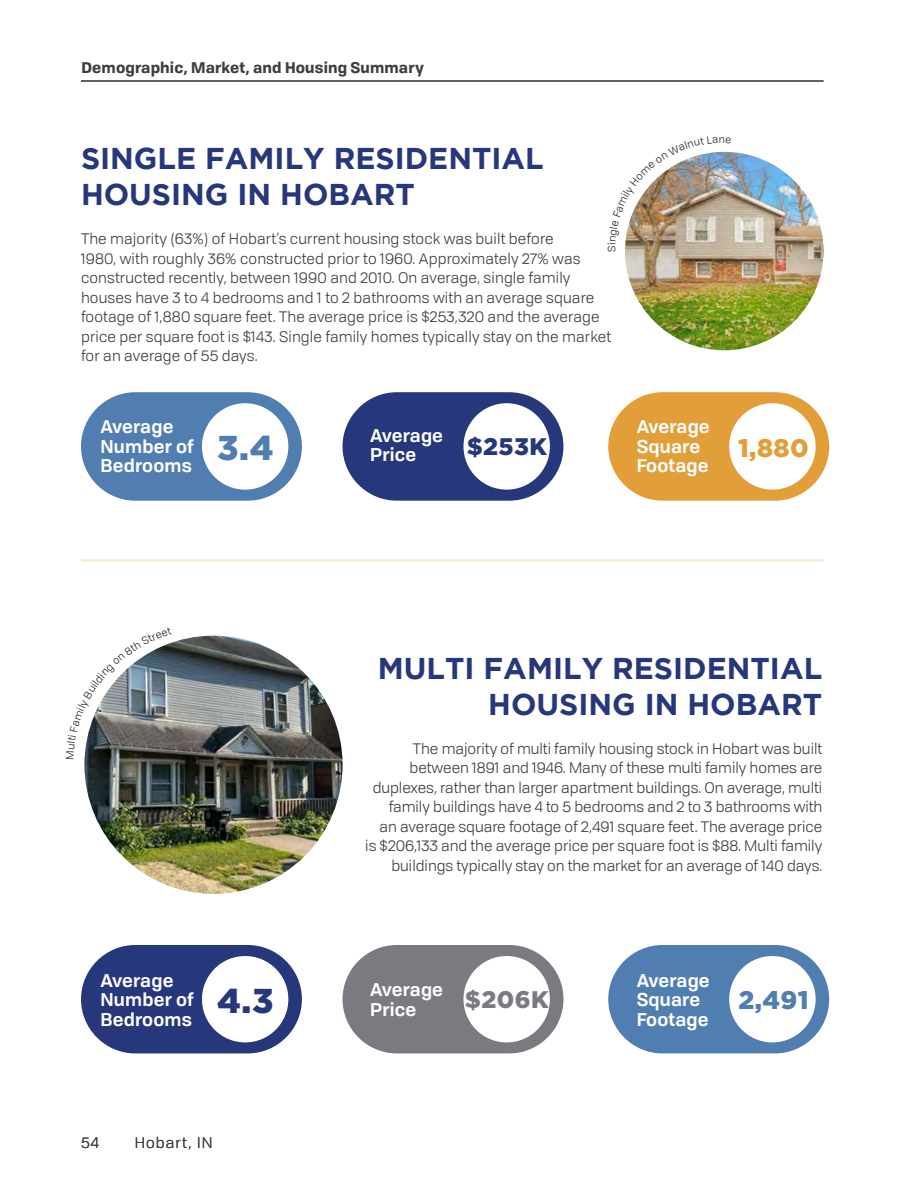
<style>
.page{position:relative;width:918px;height:1188px;background:#fff}
.page>*{position:absolute;margin:0;border:0;box-sizing:border-box;transform-origin:0 0}
.H1_1{font:900 34.5px "Gotham";color:#517eb1}
.H1_1-2{font:900 34.5px "Gotham";color:#26377b}
.t1{font:700 30px/36px "Gotham";color:#26377b}
.H1_1-3{font:900 25.5px "Gotham";color:#e19e39}
.H1_1-4{font:900 25.5px "Gotham";color:#517eb1}
.H1_1-5{font:900 24px "Gotham";color:#26377b}
.H1_1-6{font:900 24px "Gotham";color:#797b80}
.Body_Text_-_Main{font:600 18px/19.5px "Tofino";letter-spacing:.01em;color:#fff}
.Body_Text_-_Main-2{font:15px/19.5px "Tofino";color:#3e3e3f}
.Chapter_Title{font:700 15px "Tofino";letter-spacing:.01em;color:#3e3e3f}
.Body_Text_-_Main-3{font:15px "Tofino";letter-spacing:.075em;color:#3e3e3f}
</style>
<div class="page">
<img style="left:625px;top:152px;width:198px;height:198px;border-radius:99px">
<img style="left:84px;top:636px;width:259px;height:258px;border-radius:129px">
<div style="left:81px;top:392px;width:221px;height:109px;background:#517eb1;border-radius:54px"></div>
<div style="left:202px;top:403px;width:86px;height:87px;background:#fff;border-radius:50%"></div>
<div style="left:81px;top:945px;width:221px;height:108px;background:#26377b;border-radius:54px"></div>
<div style="left:202px;top:956px;width:86px;height:86px;background:#fff;border-radius:50%"></div>
<div style="left:608px;top:392px;width:221px;height:109px;background:#e19e39;border-radius:54px"></div>
<div style="left:729px;top:403px;width:87px;height:87px;background:#fff;border-radius:50%"></div>
<div style="left:608px;top:945px;width:221px;height:108px;background:#517eb1;border-radius:54px"></div>
<div style="left:729px;top:956px;width:87px;height:86px;background:#fff;border-radius:50%"></div>
<div style="left:343px;top:392px;width:220px;height:109px;background:#26377b;border-radius:54px"></div>
<div style="left:464px;top:403px;width:86px;height:87px;background:#fff;border-radius:50%"></div>
<div style="left:343px;top:945px;width:220px;height:108px;background:#797b80;border-radius:54px"></div>
<div style="left:464px;top:956px;width:86px;height:86px;background:#fff;border-radius:50%"></div>
<hr style="left:81px;top:559px;width:743px;height:3px;background:#f9edd8">
<hr style="left:81px;top:80px;width:743px;height:2px;background:#57585a">
<img style="left:625px;top:151px;width:106px;height:101px">
<svg style="left:84px;top:642px;width:88px;height:117px"></svg>
<p class="Chapter_Title" style="left:82px;top:55px;width:344px">Demographic, Market, and Housing Summary</p>
<h2 class="t1" style="left:81px;top:140px;width:464px">SINGLE FAMILY RESIDENTIAL<br>HOUSING IN HOBART</h2>
<p class="Body_Text_-_Main-2" style="left:81px;top:228px;width:532px">The majority (63%) of Hobart’s current housing stock was built before<br>1980, with roughly 36% constructed prior to 1960. Approximately 27% was constructed recently, between 1990 and 2010. On average, single family houses have 3 to 4 bedrooms and 1 to 2 bathrooms with an average square footage of 1,880 square feet. The average price is $253,320 and the average price per square foot is $143. Single family homes typically stay on the market for an average of 55 days.</p>
<p class="Body_Text_-_Main" style="left:100px;top:416px;width:95px">Average<br>Number of<br>Bedrooms</p>
<p class="H1_1" style="left:217px;top:428px;width:58px">3.4</p>
<p class="Body_Text_-_Main" style="left:370px;top:424px;width:75px">Average<br>Price</p>
<p class="H1_1-5" style="left:467px;top:433px;width:82px">$253K</p>
<p class="Body_Text_-_Main" style="left:637px;top:416px;width:75px">Average<br>Square<br>Footage</p>
<p class="H1_1-3" style="left:738px;top:433px;width:72px">1,880</p>
<p class="Body_Text_-_Main" style="left:100px;top:969px;width:95px">Average<br>Number of<br>Bedrooms</p>
<p class="H1_1-2" style="left:217px;top:981px;width:58px">4.3</p>
<p class="Body_Text_-_Main-2" style="left:81px;top:1132px;width:19px">54</p>
<p class="Body_Text_-_Main-3" style="left:135px;top:1132px;width:79px">Hobart, IN</p>
<h2 class="t1" style="left:378px;top:649px;width:446px;text-align:right">MULTI FAMILY RESIDENTIAL<br>HOUSING IN HOBART</h2>
<p class="Body_Text_-_Main-2" style="left:365px;top:738px;width:459px;text-align:right">The majority of multi family housing stock in Hobart was built between 1891 and 1946. Many of these multi family homes are duplexes, rather than larger apartment buildings. On average, multi family buildings have 4 to 5 bedrooms and 2 to 3 bathrooms with<br>an average square footage of 2,491 square feet. The average price is $206,133 and the average price per square foot is $88. Multi family buildings typically stay on the market for an average of 140 days.</p>
<p class="Body_Text_-_Main" style="left:370px;top:979px;width:75px">Average<br>Price</p>
<p class="H1_1-6" style="left:465px;top:986px;width:85px">$206K</p>
<p class="Body_Text_-_Main" style="left:637px;top:969px;width:75px">Average<br>Square<br>Footage</p>
<p class="H1_1-4" style="left:738px;top:986px;width:72px">2,491</p>
</div>
